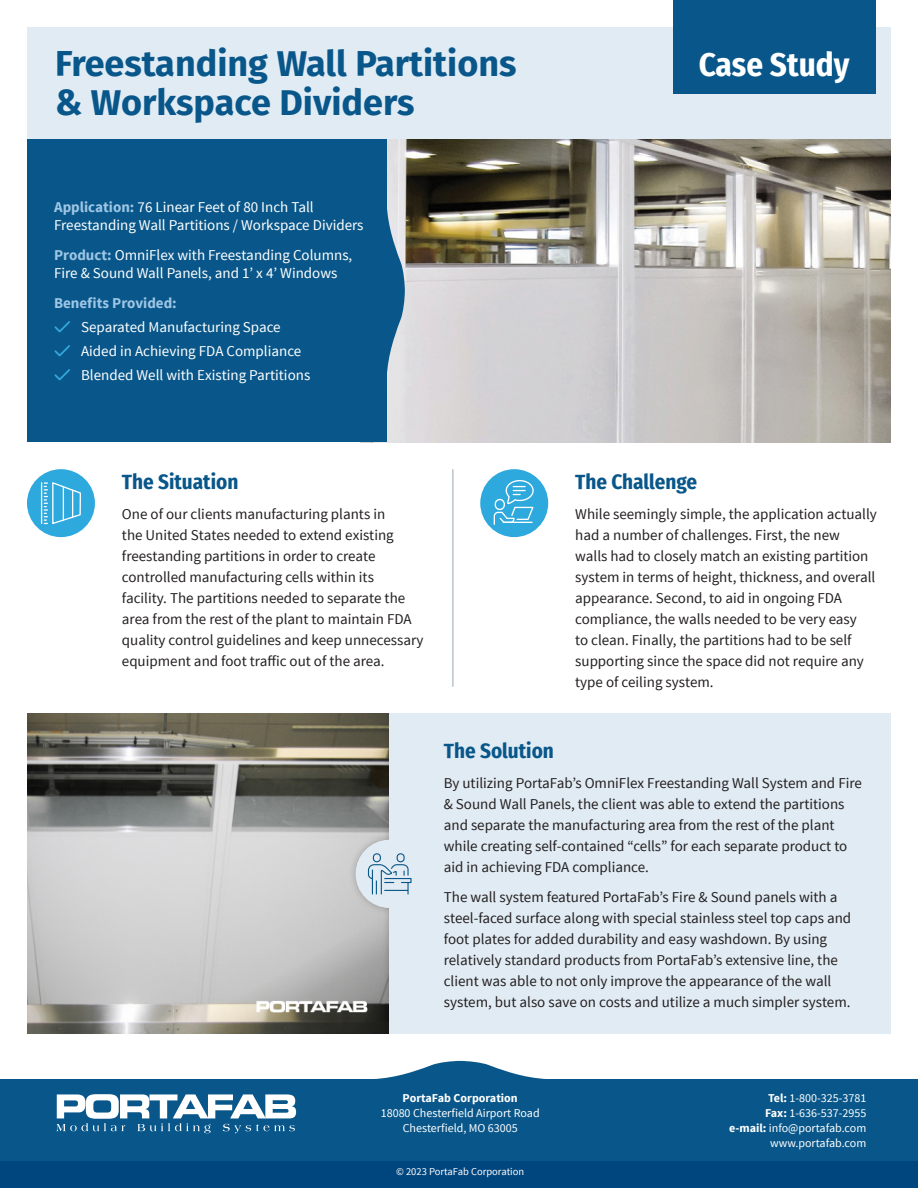
<style>
.page{position:relative;width:918px;height:1188px;background:#fff}
.page>*{position:absolute;margin:0;border:0;box-sizing:border-box;transform-origin:0 0}
.t1{font:700 36px/39px "Fira Sans";color:#09578a}
.t2{font:700 33px "Fira Sans Condensed";color:#fff}
.t3{font:700 21px "Fira Sans Condensed";color:#09578a}
.t4{font:15px/21px "Source Sans Pro";color:#231f20}
.t5{font:15px/18px "Source Sans Pro";color:#fff}
.t6{font:700 15px "Source Sans Pro";color:#9ec6e5}
.t7{font:12px/15px "Source Sans Pro";color:#fff;text-align:center}
.t8{font:700 12px "Source Sans Pro";color:#fff}
.t9{font:10.5px "Source Sans Pro";color:#fff}
.s1{font-weight:700;color:#9ec6e5}
.s2{font-weight:700}
</style>
<div class="page">
<div style="left:0;top:1079px;width:918px;height:109px;background:#09578a"></div>
<svg style="left:375px;top:1061px;width:170px;height:18px"></svg>
<div style="left:27px;top:27px;width:864px;height:112px;background:#e1ebf3"></div>
<div style="left:673px;top:0;width:202px;height:94px;background:#09578a"></div>
<svg style="left:56px;top:1094px;width:240px;height:39px"></svg>
<div style="left:0;top:1161px;width:918px;height:27px;background:#00467e"></div>
<img style="left:386px;top:139px;width:505px;height:303px">
<div style="left:27px;top:139px;width:359px;height:303px;background:#09578a"></div>
<svg style="left:386px;top:163px;width:19px;height:255px;background:#93afc4"></svg>
<svg style="left:54px;top:321px;width:16px;height:11px"></svg>
<svg style="left:54px;top:345px;width:16px;height:11px"></svg>
<svg style="left:54px;top:369px;width:16px;height:11px"></svg>
<div style="left:480px;top:469px;width:68px;height:68px;background:#2ea9dd;border-radius:50%"></div>
<svg style="left:493px;top:480px;width:41px;height:45px"></svg>
<hr style="left:453px;top:469px;width:1px;height:218px;background:#98a8b4">
<div style="left:27px;top:469px;width:68px;height:68px;background:#2ea9dd;border-radius:50%"></div>
<hr style="left:41px;top:483px;width:1px;height:40px;background:#fff">
<svg style="left:44px;top:482px;width:37px;height:42px"></svg>
<img style="left:27px;top:714px;width:363px;height:320px">
<div style="left:382px;top:723px;width:131px;height:285px;background:#231f20;opacity:.25"></div>
<div style="left:348px;top:833px;width:83px;height:82px;background:#231f20;opacity:.25"></div>
<div style="left:390px;top:714px;width:501px;height:320px;background:#e1ebf3"></div>
<div style="left:356px;top:840px;width:68px;height:68px;background:#e1ebf3;border-radius:50%"></div>
<svg style="left:367px;top:853px;width:45px;height:42px"></svg>
<p class="t1" style="left:55px;top:42px;width:463px">Freestanding Wall Partitions &amp; Workspace Dividers</p>
<p class="t5" style="left:54px;top:199px;width:311px"><span class="s1">Application:</span> 76 Linear Feet of 80 Inch Tall<br>Freestanding Wall Partitions / Workspace Dividers</p>
<p class="t5" style="left:54px;top:247px;width:300px"><span class="s1">Product:</span> OmniFlex with Freestanding Columns,<br>Fire &amp; Sound Wall Panels, and 1’ x 4’ Windows</p>
<p class="t6" style="left:54px;top:294px;width:124px">Benefits Provided:</p>
<p class="t5" style="left:81px;top:319px;width:201px">Separated Manufacturing Space</p>
<p class="t5" style="left:81px;top:343px;width:222px">Aided in Achieving FDA Compliance</p>
<p class="t5" style="left:81px;top:367px;width:231px">Blended Well with Existing Partitions</p>
<p class="t3" style="left:122px;top:464px;width:118px">The Situation</p>
<p class="t4" style="left:122px;top:504px;width:303px">One of our clients manufacturing plants in<br>the United States needed to extend existing freestanding partitions in order to create controlled manufacturing cells within its<br>facility. The partitions needed to separate the area from the rest of the plant to maintain FDA quality control guidelines and keep unnecessary equipment and foot traffic out of the area.</p>
<h2 class="t2" style="left:699px;top:37px;width:152px">Case Study</h2>
<p class="t3" style="left:575px;top:464px;width:123px">The Challenge</p>
<p class="t4" style="left:575px;top:504px;width:303px">While seemingly simple, the application actually had a number of challenges. First, the new<br>walls had to closely match an existing partition system in terms of height, thickness, and overall appearance. Second, to aid in ongoing FDA compliance, the walls needed to be very easy<br>to clean. Finally, the partitions had to be self supporting since the space did not require any type of ceiling system.</p>
<p class="t3" style="left:444px;top:733px;width:112px">The Solution</p>
<p class="t4" style="left:444px;top:773px;width:420px">By utilizing PortaFab’s OmniFlex Freestanding Wall System and Fire &amp; Sound Wall Panels, the client was able to extend the partitions and separate the manufacturing area from the rest of the plant while creating self-contained “cells” for each separate product to aid in achieving FDA compliance.</p>
<p class="t4" style="left:444px;top:887px;width:409px">The wall system featured PortaFab’s Fire &amp; Sound panels with a steel-faced surface along with special stainless steel top caps and foot plates for added durability and easy washdown. By using relatively standard products from PortaFab’s extensive line, the client was able to not only improve the appearance of the wall system, but also save on costs and utilize a much simpler system.</p>
<p class="t8" style="left:403px;top:1090px;width:117px">PortaFab Corporation</p>
<p class="t7" style="left:381px;top:1106px;width:160px">18080 Chesterfield Airport Road<br>Chesterfield, MO 63005</p>
<p class="t9" style="left:396px;top:1165px;width:130px">© 2023 PortaFab Corporation</p>
<p class="t7" style="left:729px;top:1091px;width:139px;text-align:right"><span class="s2">Tel:</span> 1-800-325-3781<br><span class="s2">Fax:</span> 1-636-537-2955 <span class="s2">e-mail:</span> info@portafab.com www.portafab.com</p>
</div>
